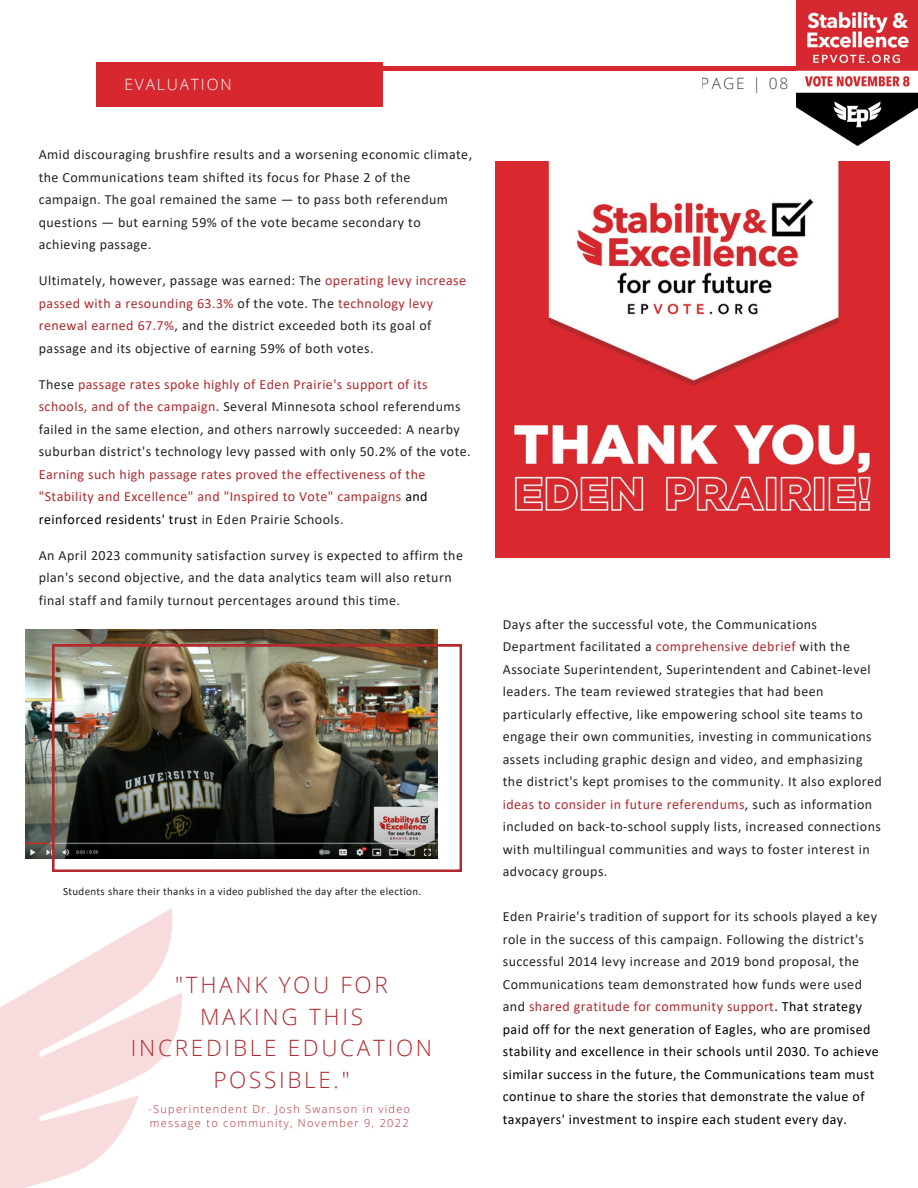
<style>
.page{position:relative;width:918px;height:1188px;background:#fff}
.page>*{position:absolute;margin:0;border:0;box-sizing:border-box;transform-origin:0 0}
.t1{font:300 22.5px/31.5px "Open Sans";letter-spacing:.12em;color:#b2292e;text-align:center}
.t2{font:300 15.6px "Open Sans";letter-spacing:.12em;color:#fff}
.t3{font:300 15.6px "Open Sans";letter-spacing:.12em;color:#000}
.t4{font:13.95px/22.5px "Calibri";letter-spacing:.03em;color:#222}
.t5{font:13.95px/22.5px "Calibri";letter-spacing:.03em;color:#000}
.t6{font:13.95px/22.5px "Calibri";letter-spacing:.03em;color:#b2292e}
.t7{font:300 10.95px/14.5px "Open Sans";letter-spacing:.12em;color:#b2292e}
.t8{font:10.95px "Calibri";letter-spacing:.03em;color:#222}
.s1{color:#b2292e}
.s2{color:#000}
.s3{color:#222}
</style>
<div class="page">
<hr style="left:99px;top:67px;width:726px;height:3px;background:#d7282f">
<div style="left:96px;top:62px;width:287px;height:44px;background:#d7282f"></div>
<img style="left:797px;top:0;width:121px;height:145px">
<img style="left:495px;top:162px;width:395px;height:396px">
<img style="left:25px;top:630px;width:412px;height:228px">
<img style="left:52px;top:644px;width:410px;height:228px">
<img style="left:0;top:909px;width:181px;height:279px">
<p class="t2" style="left:124px;top:73px;width:109px">EVALUATION</p>
<p class="t3" style="left:701px;top:73px;width:89px">PAGE | 08</p>
<p class="t4" style="left:39px;top:144px;width:435px">Amid discouraging brushfire results and a worsening economic climate, the Communications team shifted its focus for Phase 2 of the campaign. The goal remained the same — to pass both referendum questions — but earning 59% of the vote became secondary to achieving passage.</p>
<p class="t4" style="left:39px;top:270px;width:429px">Ultimately, however, passage was earned: The <span class="s1">operating levy increase passed with a resounding 63.3%</span> of the vote. The <span class="s1">technology levy renewal earned 67.7%</span>, and the district exceeded both its goal of passage and its objective of earning 59% of both votes.</p>
<p class="t4" style="left:39px;top:374px;width:433px">These <span class="s1">passage rates spoke highly of Eden Prairie's support of its schools, and of the campaign</span>. Several Minnesota school referendums failed in the same election, and others narrowly succeeded: A nearby suburban district's technology levy passed with only 50.2% of the vote.</p>
<p class="t6" style="left:39px;top:464px;width:390px">Earning such high passage rates proved the effectiveness of the "Stability and Excellence" and "Inspired to Vote" campaigns <span class="s2">and reinforced residents' trust</span> <span class="s3">in Eden Prairie Schools.</span></p>
<p class="t4" style="left:39px;top:545px;width:426px">An April 2023 community satisfaction survey is expected to affirm the plan's second objective, and the data analytics team will also return final staff and family turnout percentages around this time.</p>
<p class="t8" style="left:63px;top:887px;width:360px">Students share their thanks in a video published the day after the election.</p>
<h1 class="t1" style="left:131px;top:969px;width:303px">"THANK YOU FOR<br>MAKING THIS<br>INCREDIBLE EDUCATION<br>POSSIBLE."</h1>
<p class="t7" style="left:148px;top:1101px;width:263px">-Superintendent Dr. Josh Swanson in video message to community, November 9, 2022</p>
<p class="t4" style="left:503px;top:614px;width:381px">Days after the successful vote, the Communications Department facilitated a <span class="s1">comprehensive debrief</span> with the Associate Superintendent, Superintendent and Cabinet-level leaders. The team reviewed strategies that had been particularly effective, like empowering school site teams to engage their own communities, investing in communications assets including graphic design and video, and emphasizing the district's kept promises to the community. It also explored <span class="s1">ideas to consider in future referendums</span>, such as information included on back-to-school supply lists, increased connections with multilingual communities and ways to foster interest in advocacy groups.</p>
<p class="t5" style="left:503px;top:907px;width:377px"><span class="s3">Eden Prairie's tradition of support for its schools played a key role in the success of this campaign. Following the district's successful 2014 levy increase and 2019 bond proposal, the Communications team demonstrated how funds were used and</span> <span class="s1">shared gratitude for community support</span>. That strategy paid off for the next generation of Eagles, who are promised stability and excellence in their schools until 2030. To achieve similar success in the future, the Communications team must continue to share the stories that demonstrate the value of taxpayers' investment to inspire each student every day.</p>
</div>
